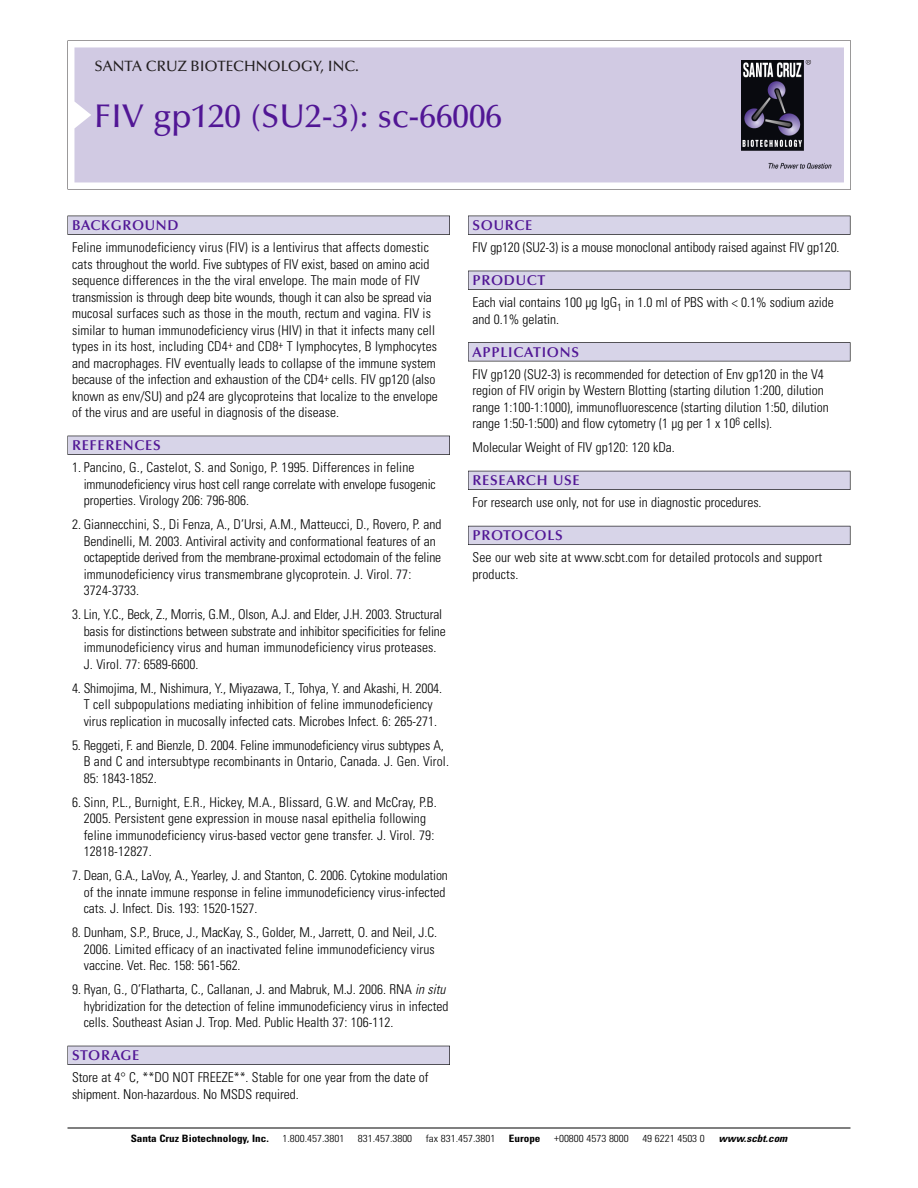
<style>
.page{position:relative;width:918px;height:1188px;background:#fff}
.page>*{position:absolute;margin:0;border:0;box-sizing:border-box;transform-origin:0 0}
.t1{font:500 33px "Optima";color:#511695}
.t2{font:500 15px "Optima";color:#231f20}
.t3{font:600 14.25px "Optima";letter-spacing:.05em;color:#511695}
.t4{font:300 condensed 13.5px/16.5px "Univers";color:#000}
.t5{font:300 condensed 10.2px "Univers";color:#000;scale:1.1 1}
.t6{font:700 condensed 10.2px "Univers";color:#000;scale:1.1 1}
.t7{font:italic 700 condensed 10.2px "Univers";color:#000;scale:1.1 1}
.s1{font-style:italic}
</style>
<div class="page">
<svg style="left:68px;top:40px;width:783px;height:149px"></svg>
<div style="left:74px;top:47px;width:770px;height:135px;background:#d1cae3"></div>
<img style="left:741px;top:60px;width:90px;height:108px">
<div style="left:68px;top:216px;width:382px;height:19px;background:#535256"></div>
<div style="left:68px;top:216px;width:381px;height:18px;background:#d7d4e8"></div>
<div style="left:68px;top:436px;width:382px;height:19px;background:#525156"></div>
<div style="left:68px;top:436px;width:381px;height:18px;background:#d7d4e8"></div>
<div style="left:68px;top:1046px;width:382px;height:19px;background:#515057"></div>
<div style="left:68px;top:1046px;width:381px;height:18px;background:#d7d4e8"></div>
<div style="left:468px;top:216px;width:382px;height:19px;background:#535256"></div>
<div style="left:468px;top:216px;width:382px;height:18px;background:#d7d4e8"></div>
<div style="left:468px;top:271px;width:382px;height:19px;background:#525156"></div>
<div style="left:468px;top:271px;width:382px;height:18px;background:#d7d4e8"></div>
<div style="left:468px;top:342px;width:382px;height:19px;background:#545357"></div>
<div style="left:468px;top:343px;width:382px;height:18px;background:#d7d4e8"></div>
<div style="left:468px;top:471px;width:382px;height:19px;background:#535259"></div>
<div style="left:468px;top:471px;width:382px;height:18px;background:#d7d4e8"></div>
<div style="left:468px;top:526px;width:382px;height:19px;background:#595860"></div>
<div style="left:468px;top:526px;width:382px;height:18px;background:#d7d4e8"></div>
<hr style="left:68px;top:1128px;width:782px;height:1px;background:#000">
<p class="t2" style="left:94px;top:60px;width:266px">SANTA CRUZ BIOTECHNOLOGY, INC.</p>
<p class="t1" style="left:94px;top:102px;width:409px">FIV gp120 (SU2-3): sc-66006</p>
<p class="t3" style="left:72px;top:219px;width:108px">BACKGROUND</p>
<p class="t4" style="left:72px;top:240px;width:367px">Feline immunodeficiency virus (FIV) is a lentivirus that affects domestic cats throughout the world. Five subtypes of FIV exist, based on amino acid sequence differences in the the viral envelope. The main mode of FIV transmission is through deep bite wounds, though it can also be spread via mucosal surfaces such as those in the mouth, rectum and vagina. FIV is similar to human immunodeficiency virus (HIV) in that it infects many cell types in its host, including CD4<sup>+</sup> and CD8<sup>+</sup> T lymphocytes, B lymphocytes and macrophages. FIV eventually leads to collapse of the immune system because of the infection and exhaustion of the CD4<sup>+</sup> cells. FIV gp120 (also known as env/SU) and p24 are glycoproteins that localize to the envelope of the virus and are useful in diagnosis of the disease.</p>
<p class="t3" style="left:72px;top:439px;width:90px">REFERENCES</p>
<p class="t4" style="left:84px;top:460px;width:354px;text-indent:-12px">1. Pancino, G., Castelot, S. and Sonigo, P. 1995. Differences in feline immunodeficiency virus host cell range correlate with envelope fusogenic properties. Virology 206: 796-806.</p>
<p class="t4" style="left:84px;top:517px;width:359px;text-indent:-12px">2. Giannecchini, S., Di Fenza, A., D’Ursi, A.M., Matteucci, D., Rovero, P. and Bendinelli, M. 2003. Antiviral activity and conformational features of an octapeptide derived from the membrane-proximal ectodomain of the feline immunodeficiency virus transmembrane glycoprotein. J. Virol. 77:<br>3724-3733.</p>
<p class="t4" style="left:84px;top:607px;width:364px;text-indent:-12px">3. Lin, Y.C., Beck, Z., Morris, G.M., Olson, A.J. and Elder, J.H. 2003. Structural basis for distinctions between substrate and inhibitor specificities for feline immunodeficiency virus and human immunodeficiency virus proteases.<br>J. Virol. 77: 6589-6600.</p>
<p class="t4" style="left:72px;top:681px;width:372px;text-align:center">4. Shimojima, M., Nishimura, Y., Miyazawa, T., Tohya, Y. and Akashi, H. 2004.<br>T cell subpopulations mediating inhibition of feline immunodeficiency virus replication in mucosally infected cats. Microbes Infect. 6: 265-271.</p>
<p class="t4" style="left:84px;top:738px;width:367px;text-indent:-12px">5. Reggeti, F. and Bienzle, D. 2004. Feline immunodeficiency virus subtypes A,<br>B and C and intersubtype recombinants in Ontario, Canada. J. Gen. Virol.<br>85: 1843-1852.</p>
<p class="t4" style="left:84px;top:795px;width:355px;text-indent:-12px">6. Sinn, P.L., Burnight, E.R., Hickey, M.A., Blissard, G.W. and McCray, P.B.<br>2005. Persistent gene expression in mouse nasal epithelia following feline immunodeficiency virus-based vector gene transfer. J. Virol. 79:<br>12818-12827.</p>
<p class="t4" style="left:84px;top:868px;width:366px;text-indent:-12px">7. Dean, G.A., LaVoy, A., Yearley, J. and Stanton, C. 2006. Cytokine modulation of the innate immune response in feline immunodeficiency virus-infected cats. J. Infect. Dis. 193: 1520-1527.</p>
<p class="t4" style="left:84px;top:925px;width:355px;text-indent:-12px">8. Dunham, S.P., Bruce, J., MacKay, S., Golder, M., Jarrett, O. and Neil, J.C.<br>2006. Limited efficacy of an inactivated feline immunodeficiency virus vaccine. Vet. Rec. 158: 561-562.</p>
<p class="t4" style="left:84px;top:982px;width:366px;text-align:justify;text-indent:-12px">9. Ryan, G., O’Flatharta, C., Callanan, J. and Mabruk, M.J. 2006. RNA <span class="s1">in situ </span>hybridization for the detection of feline immunodeficiency virus in infected cells. Southeast Asian J. Trop. Med. Public Health 37: 106-112.</p>
<p class="t3" style="left:72px;top:1049px;width:69px">STORAGE</p>
<p class="t4" style="left:72px;top:1071px;width:358px">Store at 4° C, **DO NOT FREEZE**. Stable for one year from the date of shipment. Non-hazardous. No MSDS required.</p>
<p class="t3" style="left:473px;top:219px;width:61px">SOURCE</p>
<p class="t4" style="left:473px;top:240px;width:369px">FIV gp120 (SU2-3) is a mouse monoclonal antibody raised against FIV gp120.</p>
<p class="t3" style="left:473px;top:274px;width:74px">PRODUCT</p>
<p class="t4" style="left:473px;top:295px;width:363px">Each vial contains 100 µg IgG<sub>1</sub> in 1.0 ml of PBS with &lt; 0.1% sodium azide and 0.1% gelatin.</p>
<p class="t3" style="left:473px;top:346px;width:108px">APPLICATIONS</p>
<p class="t4" style="left:473px;top:367px;width:358px">FIV gp120 (SU2-3) is recommended for detection of Env gp120 in the V4 region of FIV origin by Western Blotting (starting dilution 1:200, dilution range 1:100-1:1000), immunofluorescence (starting dilution 1:50, dilution range 1:50-1:500) and flow cytometry (1 µg per 1 x 10<sup>6</sup> cells).</p>
<p class="t4" style="left:473px;top:441px;width:204px">Molecular Weight of FIV gp120: 120 kDa.</p>
<p class="t3" style="left:473px;top:474px;width:109px">RESEARCH USE</p>
<p class="t4" style="left:473px;top:496px;width:291px">For research use only, not for use in diagnostic procedures.</p>
<p class="t3" style="left:473px;top:529px;width:92px">PROTOCOLS</p>
<p class="t4" style="left:473px;top:551px;width:351px">See our web site at www.scbt.com for detailed protocols and support products.</p>
<p class="t6" style="left:131px;top:1135px;width:127px">Santa Cruz Biotechnology, Inc.</p>
<p class="t5" style="left:282px;top:1135px;width:58px">1.800.457.3801</p>
<p class="t5" style="left:358px;top:1135px;width:51px">831.457.3800</p>
<p class="t5" style="left:426px;top:1135px;width:65px">fax 831.457.3801</p>
<p class="t6" style="left:509px;top:1135px;width:30px">Europe</p>
<p class="t5" style="left:554px;top:1135px;width:69px">+00800 4573 8000</p>
<p class="t5" style="left:642px;top:1135px;width:58px">49 6221 4503 0</p>
<p class="t7" style="left:719px;top:1135px;width:66px">www.scbt.com</p>
</div>
